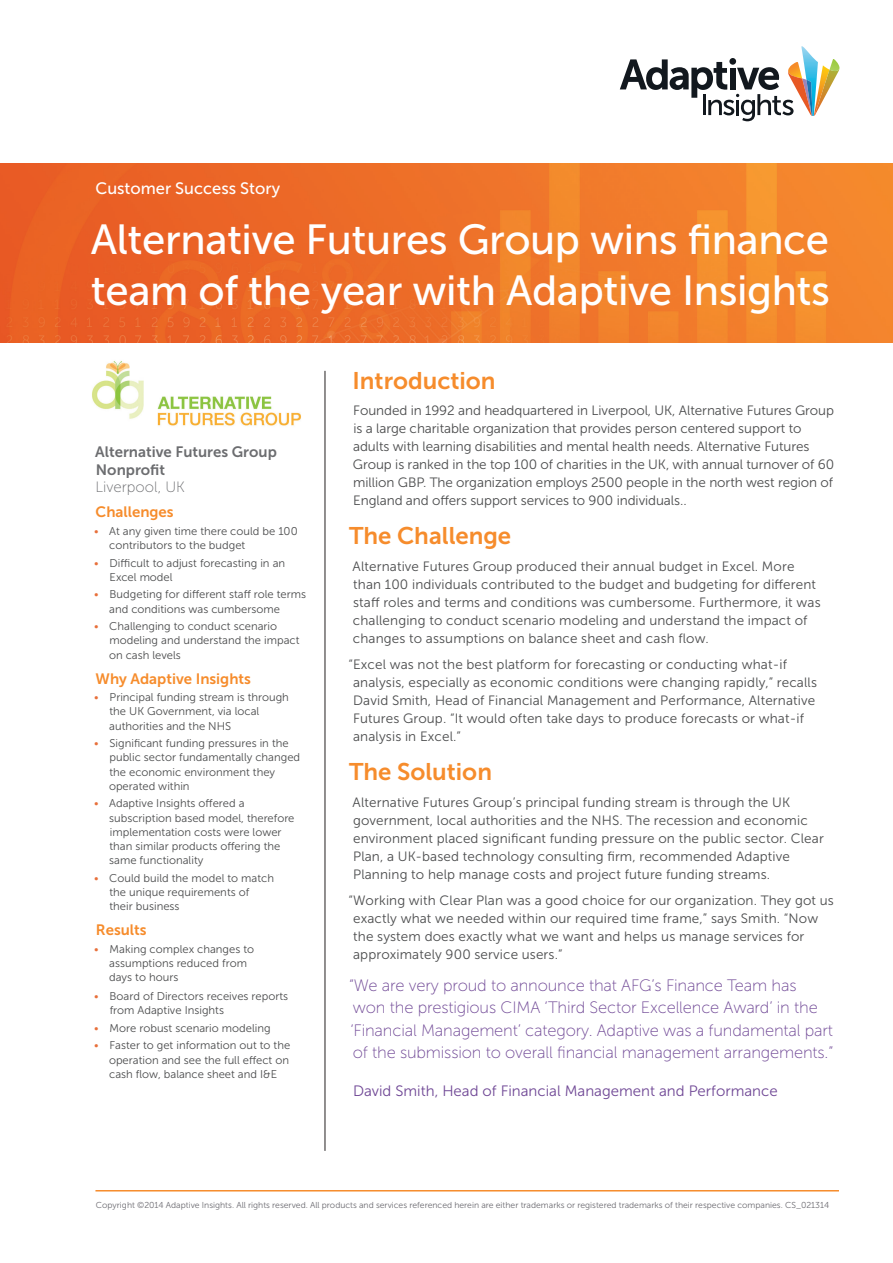
<style>
.page{position:relative;width:893px;height:1263px;background:#fff}
.page>*{position:absolute;margin:0;border:0;box-sizing:border-box;transform-origin:0 0}
.t1{font:42px/51px "Museo Sans 500";letter-spacing:-.01em;color:#fff}
.t2{font:24px "Museo Sans 700";color:#f68c2c}
.t3{font:16.5px/22.5px "Museo Sans 100";letter-spacing:-.01em;color:#6f4795}
.t4{font:16.5px "Museo Sans 500";color:#fff}
.t5{font:15px "Museo Sans 300";color:#6f4795}
.t6{font:15px "Museo Sans 700";color:#f68c2c}
.t7{font:15px/17.5px "Museo Sans 700";color:#6c6d70}
.t8{font:15px "Museo Sans 100";color:#6c6d70}
.t9{font:13.5px/18px "Museo Sans 300";letter-spacing:.01em;color:#4b4c4d}
.t10{font:11.25px/14.2px "Museo Sans 300";color:#4b4c4d}
.t11{font:8.7px "Museo Sans 300";color:#6c6b71}
.s1{color:#e8703b}
</style>
<div class="page">
<hr style="left:325px;top:371px;width:1px;height:780px;background:#231f20">
<img style="left:0;top:164px;width:893px;height:178px">
<svg style="left:620px;top:46px;width:220px;height:75px"></svg>
<img style="left:92px;top:361px;width:209px;height:65px">
<hr style="left:95px;top:1190px;width:744px;height:1px;background:#f68c2c">
<p class="t4" style="left:95px;top:179px;width:186px">Customer Success Story</p>
<h1 class="t1" style="left:91px;top:215px;width:741px">Alternative Futures Group wins finance team of the year with Adaptive Insights</h1>
<p class="t7" style="left:95px;top:443px;width:183px">Alternative Futures Group<br>Nonprofit</p>
<p class="t8" style="left:96px;top:479px;width:91px">Liverpool, UK</p>
<p class="t6" style="left:96px;top:504px;width:80px">Challenges</p>
<p class="t10" style="left:109px;top:524px;width:190px;text-indent:-15px"><span class="s1">•</span> At any given time there could be 100 contributors to the budget</p>
<p class="t10" style="left:110px;top:556px;width:177px;text-indent:-16px"><span class="s1">•</span> Difficult to adjust forecasting in an<br>Excel model</p>
<p class="t10" style="left:109px;top:587px;width:198px;text-indent:-15px"><span class="s1">•</span> Budgeting for different staff role terms and conditions was cumbersome</p>
<p class="t10" style="left:109px;top:619px;width:192px;text-indent:-15px"><span class="s1">•</span> Challenging to conduct scenario modeling and understand the impact on cash levels</p>
<p class="t6" style="left:96px;top:670px;width:157px">Why Adaptive Insights</p>
<p class="t10" style="left:109px;top:690px;width:181px;text-indent:-15px"><span class="s1">•</span> Principal funding stream is through the UK Government, via local authorities and the NHS</p>
<p class="t10" style="left:109px;top:736px;width:193px;text-indent:-15px"><span class="s1">•</span> Significant funding pressures in the public sector fundamentally changed the economic environment they operated within</p>
<p class="t10" style="left:109px;top:796px;width:187px;text-indent:-15px"><span class="s1">•</span> Adaptive Insights offered a subscription based model, therefore implementation costs were lower than similar products offering the same functionality</p>
<p class="t10" style="left:110px;top:871px;width:166px;text-indent:-16px"><span class="s1">•</span> Could build the model to match the unique requirements of their business</p>
<p class="t6" style="left:96px;top:922px;width:52px">Results</p>
<p class="t10" style="left:109px;top:942px;width:147px;text-indent:-15px"><span class="s1">•</span> Making complex changes to assumptions reduced from days to hours</p>
<p class="t10" style="left:110px;top:989px;width:180px;text-indent:-16px"><span class="s1">•</span> Board of Directors receives reports from Adaptive Insights</p>
<p class="t10" style="left:94px;top:1021px;width:178px"><span class="s1">•</span> More robust scenario modeling</p>
<p class="t10" style="left:109px;top:1038px;width:183px;text-align:justify;text-indent:-15px"><span class="s1">•</span> Faster to get information out to the operation and see the full effect on cash flow, balance sheet and I&amp;E</p>
<h2 class="t2" style="left:352px;top:367px;width:145px">Introduction</h2>
<p class="t9" style="left:353px;top:402px;width:483px">Founded in 1992 and headquartered in Liverpool, UK, Alternative Futures Group is a large charitable organization that provides person centered support to adults with learning disabilities and mental health needs. Alternative Futures Group is ranked in the top 100 of charities in the UK, with annual turnover of 60 million GBP. The organization employs 2500 people in the north west region of England and offers support services to 900 individuals..</p>
<h2 class="t2" style="left:349px;top:522px;width:164px">The Challenge</h2>
<p class="t9" style="left:353px;top:557px;width:469px">Alternative Futures Group produced their annual budget in Excel. More than 100 individuals contributed to the budget and budgeting for different staff roles and terms and conditions was cumbersome. Furthermore, it was challenging to conduct scenario modeling and understand the impact of changes to assumptions on balance sheet and cash flow.</p>
<p class="t9" style="left:353px;top:656px;width:465px;text-indent:-5px">“Excel was not the best platform for forecasting or conducting what-if analysis, especially as economic conditions were changing rapidly,” recalls David Smith, Head of Financial Management and Performance, Alternative Futures Group. “It would often take days to produce forecasts or what-if analysis in Excel.”</p>
<h2 class="t2" style="left:349px;top:758px;width:144px">The Solution</h2>
<p class="t9" style="left:353px;top:793px;width:473px">Alternative Futures Group’s principal funding stream is through the UK government, local authorities and the NHS. The recession and economic environment placed significant funding pressure on the public sector. Clear Plan, a UK-based technology consulting firm, recommended Adaptive Planning to help manage costs and project future funding streams.</p>
<p class="t9" style="left:353px;top:892px;width:482px;text-indent:-5px">“Working with Clear Plan was a good choice for our organization. They got us exactly what we needed within our required time frame,” says Smith. “Now the system does exactly what we want and helps us manage services for approximately 900 service users.”</p>
<p class="t3" style="left:349px;top:974px;width:486px">“We are very proud to announce that AFG’s Finance Team has won the prestigious CIMA ‘Third Sector Excellence Award’ in the ‘Financial Management’ category. Adaptive was a fundamental part of the submission to overall financial management arrangements.”</p>
<p class="t5" style="left:353px;top:1083px;width:426px">David Smith, Head of Financial Management and Performance</p>
<p class="t11" style="left:96px;top:1201px;width:735px">Copyright ©2014 Adaptive Insights. All rights reserved. All products and services referenced herein are either trademarks or registered trademarks of their respective companies. CS_021314</p>
</div>
